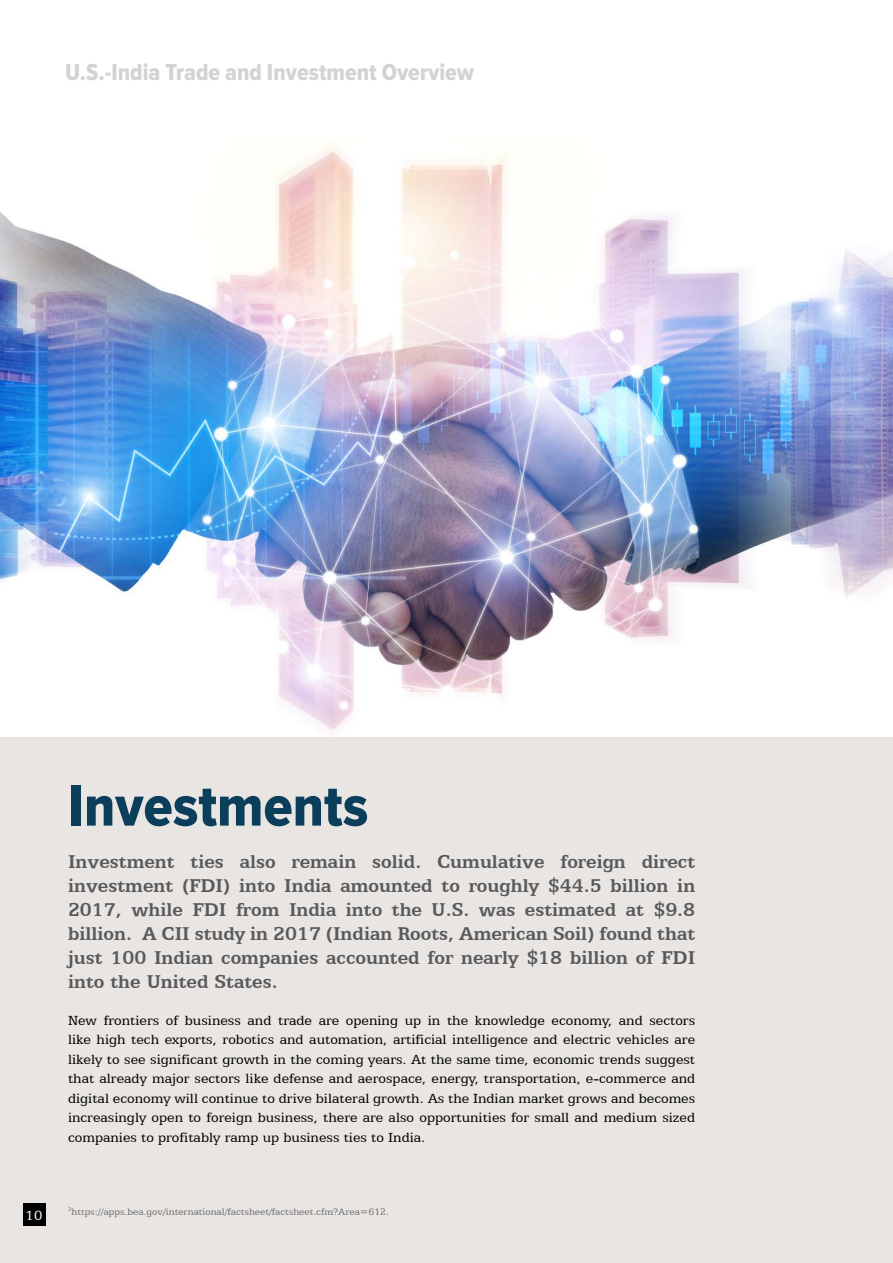
<style>
.page{position:relative;width:893px;height:1263px;background:#fff}
.page>*{position:absolute;margin:0;border:0;box-sizing:border-box;transform-origin:0 0}
.t1{font:60px "Proxima Nova Cond Extrabld";color:#0a3e5a}
.t2{font:24px "Proxima Nova Cond Extrabld";color:#d1d3d4}
.t3{font:700 21px/24px "Egyptian 505 BT";color:#58595b;text-align:justify}
.t4{font:15px/19.5px "Egyptian 505 BT";color:#000;text-align:justify}
.t5{font:15px "Egyptian 505 BT";color:#fff}
.t6{font:10.5px "Egyptian 505 BT";color:#6d6e71}
</style>
<div class="page">
<div style="left:0;top:191px;width:893px;height:1072px;background:#e8e5e2"></div>
<img style="left:0;top:144px;width:893px;height:592px">
<div style="left:23px;top:1203px;width:22px;height:23px;background:#000"></div>
<h2 class="t2" style="left:65px;top:61px;width:410px">U.S.-India Trade and Investment Overview</h2>
<h1 class="t1" style="left:68px;top:778px;width:302px">Investments</h1>
<p class="t3" style="left:68px;top:849px;width:629px">Investment ties also remain solid. Cumulative foreign direct investment (FDI) into India amounted to roughly $44.5 billion in 2017, while FDI from India into the U.S. was estimated at $9.8 billion. A CII study in 2017 (Indian Roots, American Soil) found that just 100 Indian companies accounted for nearly $18 billion of FDI into the United States.</p>
<p class="t4" style="left:68px;top:1010px;width:629px">New frontiers of business and trade are opening up in the knowledge economy, and sectors like high tech exports, robotics and automation, artificial intelligence and electric vehicles are likely to see significant growth in the coming years. At the same time, economic trends suggest that already major sectors like defense and aerospace, energy, transportation, e-commerce and digital economy will continue to drive bilateral growth. As the Indian market grows and becomes increasingly open to foreign business, there are also opportunities for small and medium sized companies to profitably ramp up business ties to India.</p>
<p class="t5" style="left:26px;top:1206px;width:18px">10</p>
<p class="t6" style="left:68px;top:1205px;width:323px"><sup>3</sup>https://apps.bea.gov/international/factsheet/factsheet.cfm?Area=612.</p>
</div>
